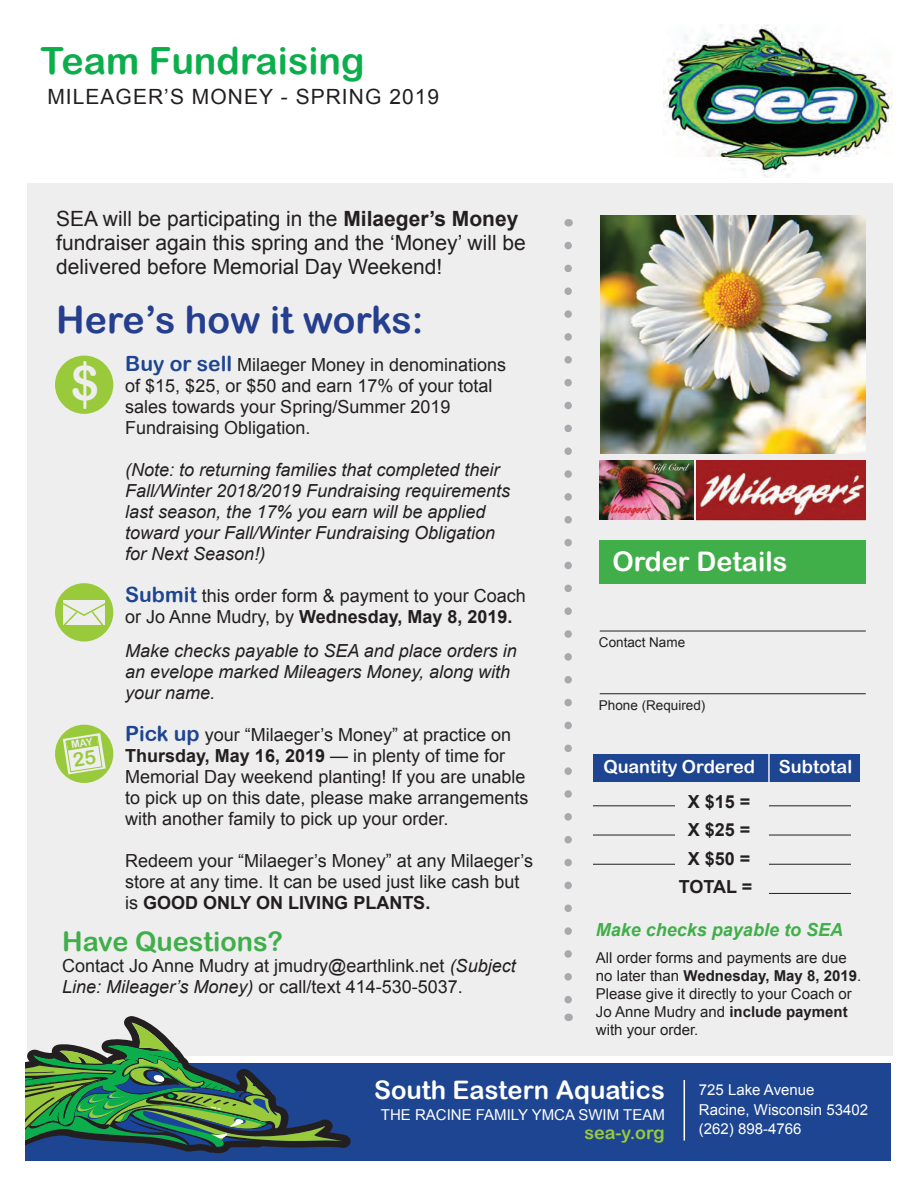
<style>
.page{position:relative;width:918px;height:1188px;background:#fff}
.page>*{position:absolute;margin:0;border:0;box-sizing:border-box;transform-origin:0 0}
.t1{font:48px "Arial Rounded MT Bold";color:#eeeeef}
.t2{font:37.5px "Arial Rounded MT Bold";color:#253f8e}
.t3{font:37.5px "Arial Rounded MT Bold";color:#0cae4c}
.t4{font:27px "Arial Rounded MT Bold";color:#40ae49}
.t5{font:27px "Arial Rounded MT Bold";color:#fff}
.t6{font:25.5px "Arial Rounded MT Bold";color:#fff}
.t7{font:21px/24px "Arial";color:#231f20}
.t8{font:21px "Arial";letter-spacing:.05em;color:#231f20}
.t9{font:18px/21px "Arial";color:#231f20}
.t10{font:italic 18px/21px "Arial";color:#231f20}
.t11{font:18px "Arial Rounded MT Bold";color:#fff}
.t12{font:italic 700 18px "Arial";color:#40ae49}
.t13{font:700 18px/28.5px "Arial";color:#231f20;text-align:center}
.t14{font:18px "Arial Rounded MT Bold";color:#99ca3b}
.t15{font:15px/18px "Arial";color:#231f20}
.t16{font:15px/19.5px "Arial";color:#fff}
.t17{font:13.5px "Arial";color:#231f20}
.s1{font-weight:700}
.s2{font-family:"Arial Rounded MT Bold";font-size:21px;color:#1d4591}
.s3{font-style:italic}
</style>
<div class="page">
<div style="left:27px;top:184px;width:865px;height:872px;background:#eeeeef"></div>
<img style="left:697px;top:461px;width:169px;height:59px">
<img style="left:599px;top:461px;width:95px;height:59px">
<img style="left:663px;top:25px;width:229px;height:152px">
<div style="left:26px;top:1064px;width:865px;height:97px;background:#1d4591"></div>
<svg style="left:26px;top:1023px;width:317px;height:131px"></svg>
<hr style="left:684px;top:1080px;width:1px;height:61px;background:#fff">
<div style="left:55px;top:356px;width:58px;height:58px;background:#99ca3b;border-radius:50%"></div>
<div style="left:55px;top:725px;width:58px;height:58px;background:#99ca3b;border-radius:50%"></div>
<svg style="left:564px;top:245px;width:8px;height:759px"></svg>
<div style="left:55px;top:583px;width:58px;height:59px;background:#99ca3b;border-radius:50%"></div>
<div style="left:64px;top:600px;width:41px;height:25px;background:#eeeeef"></div>
<svg style="left:60px;top:601px;width:45px;height:29px"></svg>
<img style="left:600px;top:216px;width:265px;height:238px">
<div style="left:600px;top:540px;width:266px;height:43px;background:#40ae49"></div>
<hr style="left:600px;top:631px;width:266px;height:1px;background:#231f20">
<hr style="left:600px;top:693px;width:266px;height:1px;background:#231f20">
<div style="left:593px;top:754px;width:266px;height:28px;background:#1d4591"></div>
<hr style="left:768px;top:745px;width:2px;height:39px;background:#eeeeef">
<hr style="left:593px;top:805px;width:82px;height:1px;background:#231f20">
<hr style="left:769px;top:805px;width:82px;height:1px;background:#231f20">
<hr style="left:593px;top:835px;width:82px;height:1px;background:#231f20">
<hr style="left:769px;top:835px;width:82px;height:1px;background:#231f20">
<hr style="left:593px;top:864px;width:82px;height:1px;background:#231f20">
<hr style="left:769px;top:864px;width:82px;height:1px;background:#231f20">
<hr style="left:769px;top:893px;width:82px;height:1px;background:#231f20">
<svg style="left:63px;top:733px;width:43px;height:41px"></svg>
<h2 class="t3" style="left:40px;top:39px;width:326px">Team Fundraising</h2>
<p class="t8" style="left:47px;top:85px;width:393px">MILEAGER’S MONEY - SPRING 2019</p>
<p class="t7" style="left:56px;top:207px;width:471px">SEA will be participating in the <span class="s1">Milaeger’s Money </span>fundraiser again this spring and the ‘Money’ will be delivered before Memorial Day Weekend!</p>
<h2 class="t2" style="left:56px;top:297px;width:369px">Here’s how it works:</h2>
<p class="t9" style="left:125px;top:354px;width:382px"><span class="s2">Buy or sell</span> Milaeger Money in denominations of $15, $25, or $50 and earn 17% of your total sales towards your Spring/Summer 2019<br>Fundraising Obligation.</p>
<p class="t10" style="left:125px;top:459px;width:386px">(Note: to returning families that completed their Fall/Winter 2018/2019 Fundraising requirements last season, the 17% you earn will be applied toward your Fall/Winter Fundraising Obligation for Next Season!)</p>
<p class="t9" style="left:125px;top:585px;width:402px"><span class="s2">Submit</span> this order form &amp; payment to your Coach or Jo Anne Mudry, by <span class="s1">Wednesday, May 8, 2019.</span></p>
<p class="t10" style="left:125px;top:641px;width:393px">Make checks payable to SEA and place orders in an evelope marked Mileagers Money, along with your name.</p>
<p class="t9" style="left:125px;top:725px;width:405px"><span class="s2">Pick up</span> your “Milaeger’s Money” at practice on <span class="s1">Thursday, May 16, 2019</span> — in plenty of time for Memorial Day weekend planting! If you are unable to pick up on this date, please make arrangements with another family to pick up your order.</p>
<p class="t9" style="left:125px;top:851px;width:409px">Redeem your “Milaeger’s Money” at any Milaeger’s store at any time. It can be used just like cash but is <span class="s1">GOOD ONLY ON LIVING PLANTS.</span></p>
<h3 class="t4" style="left:62px;top:925px;width:222px">Have Questions?</h3>
<p class="t9" style="left:62px;top:955px;width:455px">Contact Jo Anne Mudry at jmudry@earthlink.net <span class="s3">(Subject<br>Line: Mileager’s Money)</span> or call/text 414-530-5037.</p>
<h1 class="t1" style="left:71px;top:355px;width:30px">$</h1>
<h3 class="t5" style="left:612px;top:545px;width:176px">Order Details</h3>
<p class="t17" style="left:599px;top:635px;width:88px">Contact Name</p>
<p class="t17" style="left:599px;top:698px;width:108px">Phone (Required)</p>
<p class="t11" style="left:603px;top:756px;width:153px">Quantity Ordered</p>
<p class="t11" style="left:779px;top:756px;width:75px">Subtotal</p>
<p class="t13" style="left:679px;top:787px;width:75px">X $15 =<br>X $25 =<br>X $50 =<br>TOTAL =</p>
<p class="t12" style="left:596px;top:920px;width:249px">Make checks payable to SEA</p>
<p class="t15" style="left:596px;top:949px;width:267px">All order forms and payments are due no later than <span class="s1">Wednesday, May 8, 2019</span>.<br>Please give it directly to your Coach or<br>Jo Anne Mudry and <span class="s1">include payment </span>with your order.</p>
<h3 class="t6" style="left:374px;top:1074px;width:292px">South Eastern Aquatics</h3>
<p class="t16" style="left:381px;top:1105px;width:285px">THE RACINE FAMILY YMCA SWIM TEAM</p>
<p class="t14" style="left:584px;top:1122px;width:82px">sea-y.org</p>
<p class="t16" style="left:699px;top:1080px;width:171px">725 Lake Avenue<br>Racine, Wisconsin 53402 (262) 898-4766</p>
</div>
